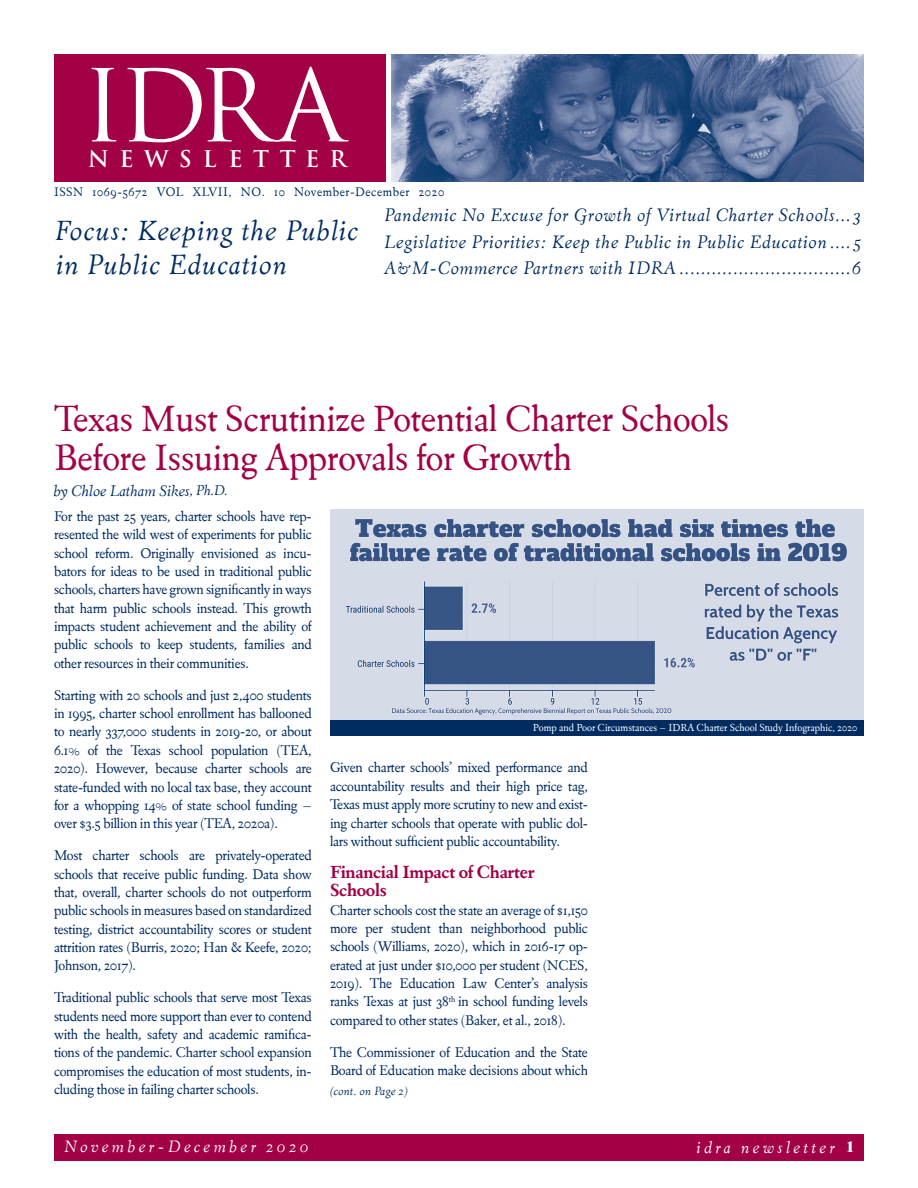
<style>
.page{position:relative;width:918px;height:1188px;background:#fff}
.page>*{position:absolute;margin:0;border:0;box-sizing:border-box;transform-origin:0 0}
.t1{font:97.5px "Trajan Pro";color:#fff}
.t2{font:37.5px "Eldorado Text";letter-spacing:-.01em;color:#a30146}
.t3{font:italic 28.5px/34.2px "Eldorado Text";letter-spacing:.04em;color:#002c62}
.t4{font:700 22.5px "Trajan Pro";letter-spacing:.465em;color:#fff}
.t5{font:italic 18.6px "Eldorado Text";letter-spacing:.04em;color:#002c62}
.Subhead_para{font:700 18px/18.3px "Eldorado Text";letter-spacing:-.02em;color:#a30146}
.t6{font:italic 16.8px "Eldorado Text";letter-spacing:.2em;color:#fff}
.t7{font:italic 15.75px "Eldorado Text";color:#002c62}
.t8{font:700 15px "Inflex MT Std";color:#fff}
.Paragraph_Style_1{font:14.4px/18.3px "Eldorado Text";letter-spacing:-.02em;color:#002c62;text-align:justify}
.t9{font:12.75px "Eldorado Text";letter-spacing:.04em;color:#002c62}
.body{font:italic 12px "Eldorado Text";letter-spacing:.01em;color:#002c62}
.t10{font:10.5px "Eldorado Text";color:#fff}
.s1{font-size:14.4px}
</style>
<div class="page">
<div style="left:54px;top:1134px;width:810px;height:27px;background:#a30146"></div>
<div style="left:54px;top:54px;width:331px;height:128px;background:#a30146"></div>
<img style="left:392px;top:54px;width:472px;height:128px">
<img style="left:330px;top:510px;width:534px;height:210px">
<div style="left:330px;top:720px;width:534px;height:15px;background:#002c62"></div>
<p class="t1" style="left:81px;top:44px;width:265px">IDRA</p>
<p class="t4" style="left:88px;top:144px;width:260px">NEWSLETTER</p>
<p class="t9" style="left:54px;top:184px;width:392px">ISSN 1069-5672 VOL XLVII, NO. 10 November-December 2020</p>
<p class="t3" style="left:55px;top:214px;width:305px">Focus: Keeping the Public in Public Education</p>
<p class="t5" style="left:384px;top:205px;width:478px">Pandemic No Excuse for Growth of Virtual Charter Schools... 3</p>
<p class="t5" style="left:384px;top:231px;width:479px">Legislative Priorities: Keep the Public in Public Education .... 5</p>
<p class="t5" style="left:384px;top:257px;width:479px">A&amp;M-Commerce Partners with IDRA ................................6</p>
<p class="t2" style="left:54px;top:397px;width:677px">Texas Must Scrutinize Potential Charter Schools</p>
<p class="t2" style="left:54px;top:436px;width:520px">Before Issuing Approvals for Growth</p>
<p class="t7" style="left:54px;top:482px;width:176px">by Chloe Latham Sikes<span class="s1">, Ph.D.</span></p>
<p class="Paragraph_Style_1" style="left:54px;top:507px;width:259px">For the past 25 years, charter schools have rep&shy;resented the wild west of experiments for public school reform. Originally envisioned as incu&shy;bators for ideas to be used in traditional public schools, charters have grown significantly in ways that harm public schools instead. This growth impacts student achievement and the ability of public schools to keep students, families and other resources in their communities.</p>
<p class="Paragraph_Style_1" style="left:54px;top:686px;width:259px">Starting with 20 schools and just 2,400 students in 1995, charter school enrollment has ballooned to nearly 337,000 students in 2019-20, or about 6.1% of the Texas school population (TEA, 2020). However, because charter schools are state-funded with no local tax base, they account for a whopping 14% of state school funding – over $3.5 billion in this year (TEA, 2020a).</p>
<p class="Paragraph_Style_1" style="left:54px;top:847px;width:259px">Most charter schools are privately-operated schools that receive public funding. Data show that, overall, charter schools do not outperform public schools in measures based on standardized testing, district accountability scores or student attrition rates (Burris, 2020; Han &amp; Keefe, 2020; Johnson, 2017).</p>
<p class="Paragraph_Style_1" style="left:54px;top:989px;width:259px">Traditional public schools that serve most Texas students need more support than ever to contend with the health, safety and academic ramifica&shy;tions of the pandemic. Charter school expansion compromises the education of most students, in&shy;cluding those in failing charter schools.</p>
<p class="t10" style="left:533px;top:721px;width:326px">Pomp and Poor Circumstances – IDRA Charter School Study Infographic, 2020</p>
<p class="Paragraph_Style_1" style="left:330px;top:759px;width:260px">Given charter schools’ mixed performance and accountability results and their high price tag, Texas must apply more scrutiny to new and exist&shy;ing charter schools that operate with public dol&shy;lars without sufficient public accountability.</p>
<p class="Subhead_para" style="left:330px;top:863px;width:206px">Financial Impact of Charter<br>Schools</p>
<p class="Paragraph_Style_1" style="left:330px;top:901px;width:260px">Charter schools cost the state an average of $1,150 more per student than neighborhood public schools (Williams, 2020), which in 2016-17 op&shy;erated at just under $10,000 per student (NCES, 2019). The Education Law Center’s analysis ranks Texas at just 38<sup>th</sup> in school funding levels compared to other states (Baker, et al., 2018).</p>
<p class="Paragraph_Style_1" style="left:330px;top:1043px;width:260px">The Commissioner of Education and the State<br>Board of Education make decisions about which</p>
<p class="body" style="left:330px;top:1084px;width:80px">(cont. on Page 2)</p>
<p class="t6" style="left:64px;top:1137px;width:246px">November-December 2020</p>
<p class="t6" style="left:697px;top:1138px;width:140px">idra newsletter</p>
<p class="t8" style="left:846px;top:1138px;width:9px">1</p>
</div>
